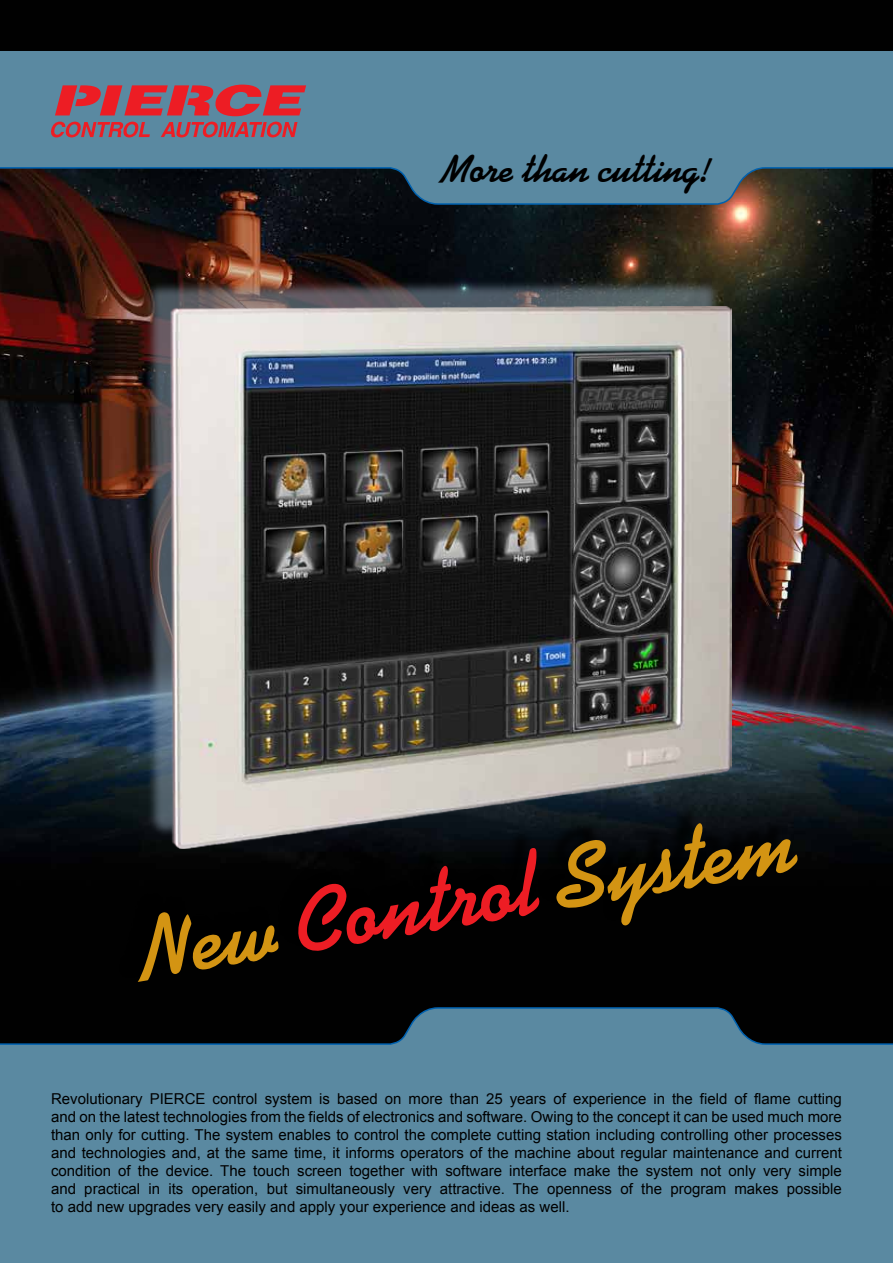
<style>
.page{position:relative;width:893px;height:1263px;background:#fff}
.page>*{position:absolute;margin:0;border:0;box-sizing:border-box;transform-origin:0 0}
.t1{font:700 90px "Koala";color:#d39413}
.t2{font:700 39px "Koala";color:#000}
.t3{font:15px/18px "Arial";color:#000;text-align:justify}
.s1{color:#ed1d24}
</style>
<div class="page">
<img style="left:0;top:0;width:893px;height:1006px">
<div style="left:0;top:1044px;width:893px;height:91px;background:#5a89a1"></div>
<svg style="left:0;top:1006px;width:893px;height:39px;background:#1f333e"></svg>
<div style="left:0;top:1080px;width:893px;height:183px;background:#5a89a1"></div>
<div style="left:0;top:77px;width:893px;height:91px;background:#5a89a1"></div>
<svg style="left:0;top:167px;width:893px;height:38px;background:#2f414c"></svg>
<div style="left:0;top:51px;width:893px;height:43px;background:#5a89a1"></div>
<div style="left:145px;top:280px;width:576px;height:558px;background:#889cac;opacity:.55"></div>
<img style="left:166px;top:306px;width:565px;height:497px">
<div style="left:119px;top:803px;width:674px;height:174px;background:#000;opacity:.81"></div>
<svg style="left:51px;top:122px;width:99px;height:15px"></svg>
<svg style="left:161px;top:122px;width:136px;height:15px"></svg>
<svg style="left:55px;top:85px;width:251px;height:31px"></svg>
<h2 class="t2" style="left:440px;top:148px;width:271px">More than cutting!</h2>
<h1 class="t1" style="left:129px;top:906px;width:668px;rotate:-10deg">New <span class="s1">Control</span> System</h1>
<p class="t3" style="left:51px;top:1090px;width:792px">Revolutionary PIERCE control system is based on more than 25 years of experience in the field of flame cutting and on the latest technologies from the fields of electronics and software. Owing to the concept it can be used much more than only for cutting. The system enables to control the complete cutting station including controlling other processes and technologies and, at the same time, it informs operators of the machine about regular maintenance and current condition of the device. The touch screen together with software interface make the system not only very simple and practical in its operation, but simultaneously very attractive. The openness of the program makes possible to add new upgrades very easily and apply your experience and ideas as well.</p>
</div>
